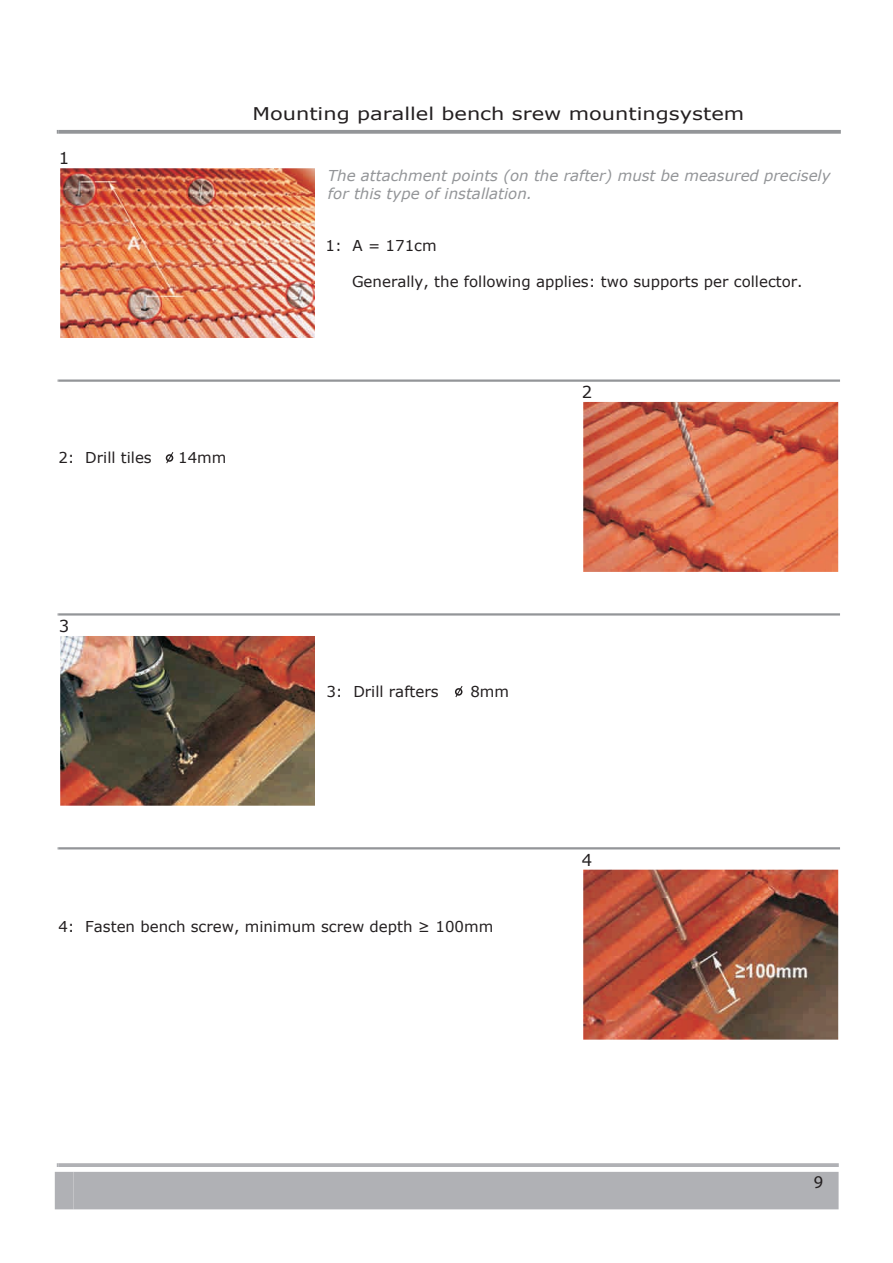
<style>
.page{position:relative;width:893px;height:1263px;background:#fff}
.page>*{position:absolute;margin:0;border:0;box-sizing:border-box;transform-origin:0 0}
.t1{font:700 18px "Verdana";color:#231f20}
.t2{font:17.55px "Verdana";color:#231f20;scale:1.2 1}
.t3{font:16.5px "Verdana";color:#231f20}
.t4{font:15px "Verdana";color:#231f20}
.t5{font:italic 15px/18px "Verdana";color:#939598}
</style>
<div class="page">
<hr style="left:59px;top:380px;width:781px;height:2px;background:#939598">
<hr style="left:59px;top:613px;width:781px;height:3px;background:#939598">
<hr style="left:59px;top:847px;width:781px;height:2px;background:#939598">
<svg style="left:59px;top:130px;width:782px;height:4px;background:#9a9c9f"></svg>
<div style="left:55px;top:1172px;width:19px;height:37px;background:#b0b1b5"></div>
<div style="left:74px;top:1172px;width:765px;height:37px;background:#b0b1b5"></div>
<svg style="left:59px;top:1163px;width:780px;height:4px;background:#b4b5b8"></svg>
<img style="left:60px;top:168px;width:255px;height:170px">
<img style="left:583px;top:402px;width:255px;height:170px">
<img style="left:60px;top:636px;width:255px;height:170px">
<img style="left:583px;top:870px;width:255px;height:170px">
<svg style="left:166px;top:452px;width:7px;height:12px"></svg>
<svg style="left:455px;top:686px;width:8px;height:12px"></svg>
<p class="t3" style="left:59px;top:148px;width:12px">1</p>
<p class="t2" style="left:252px;top:102px;width:411px">Mounting parallel bench srew mountingsystem</p>
<p class="t5" style="left:328px;top:166px;width:504px">The attachment points (on the rafter) must be measured precisely for this type of installation.</p>
<p class="t4" style="left:326px;top:236px;width:113px">1: A = 171cm</p>
<p class="t4" style="left:352px;top:272px;width:452px">Generally, the following applies: two supports per collector.</p>
<p class="t4" style="left:58px;top:448px;width:95px">2: Drill tiles</p>
<p class="t4" style="left:178px;top:448px;width:50px">14mm</p>
<p class="t3" style="left:582px;top:381px;width:12px">2</p>
<p class="t3" style="left:59px;top:615px;width:12px">3</p>
<p class="t4" style="left:326px;top:682px;width:114px">3: Drill rafters</p>
<p class="t4" style="left:470px;top:682px;width:40px">8mm</p>
<p class="t3" style="left:582px;top:849px;width:12px">4</p>
<p class="t4" style="left:58px;top:917px;width:436px">4: Fasten bench screw, minimum screw depth ≥ 100mm</p>
<p class="t1" style="left:814px;top:1174px;width:11px">9</p>
</div>
